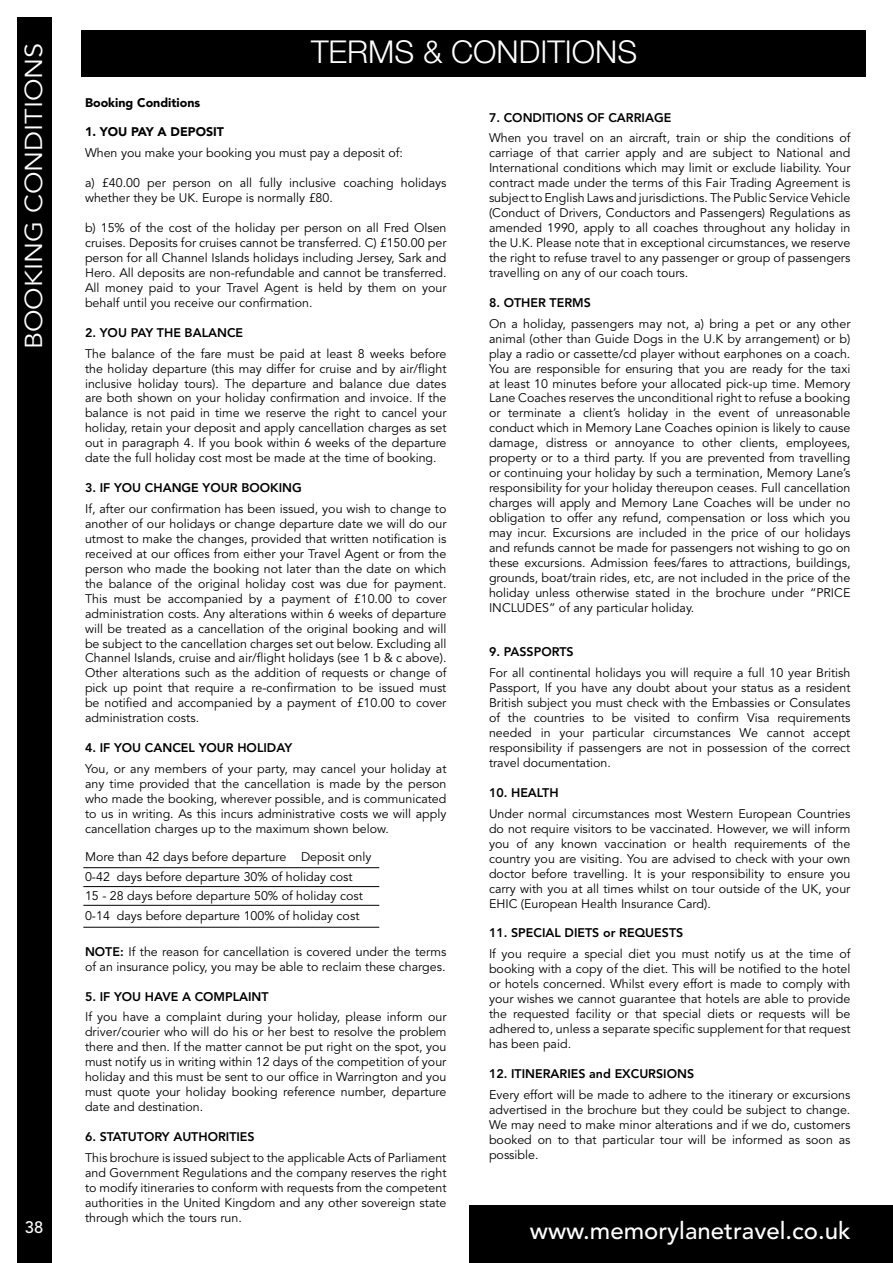
<style>
.page{position:relative;width:893px;height:1263px;background:#fff}
.page>*{position:absolute;margin:0;border:0;box-sizing:border-box;transform-origin:0 0}
.t1{font:300 31.5px "Helvetica Neue";color:#fff}
.t2{font:24.3px "Avenir";color:#fff;scale:1.11 1}
.t3{font:500 24px "Avenir";color:#fff}
.t4{font:500 16.5px "Avenir";color:#fff}
.t5{font:12.45px/15px "Avenir";color:#000;text-align:justify}
.t6{font:800 12.45px "Avenir";color:#000}
.t7{font:900 12.45px "Avenir";color:#000}
.s1{font-weight:800}
</style>
<div class="page">
<div style="left:17px;top:17px;width:34px;height:1246px;background:#000"></div>
<div style="left:81px;top:30px;width:784px;height:47px;background:#000"></div>
<hr style="left:83px;top:867px;width:296px;height:1px;background:#000">
<hr style="left:83px;top:886px;width:296px;height:1px;background:#000">
<hr style="left:83px;top:905px;width:296px;height:1px;background:#000">
<div style="left:470px;top:1205px;width:423px;height:58px;background:#000"></div>
<hr style="left:83px;top:927px;width:296px;height:1px;background:#000">
<h2 class="t2" style="left:20px;top:349px;width:278px;rotate:-90deg">BOOKING CONDITIONS</h2>
<h1 class="t1" style="left:311px;top:33px;width:328px">TERMS &amp; CONDITIONS</h1>
<p class="t7" style="left:85px;top:95px;width:117px">Booking Conditions</p>
<p class="t7" style="left:85px;top:125px;width:140px">1. YOU PAY A DEPOSIT</p>
<p class="t5" style="left:85px;top:146px;width:320px">When you make your booking you must pay a deposit of:</p>
<p class="t5" style="left:85px;top:176px;width:363px">a) £40.00 per person on all fully inclusive coaching holidays whether they be UK. Europe is normally £80.</p>
<p class="t5" style="left:85px;top:221px;width:363px">b) 15% of the cost of the holiday per person on all Fred Olsen cruises. Deposits for cruises cannot be transferred. C) £150.00 per person for all Channel Islands holidays including Jersey, Sark and Hero. All deposits are non-refundable and cannot be transferred.<br>All money paid to your Travel Agent is held by them on your behalf until you receive our confirmation.</p>
<p class="t6" style="left:85px;top:325px;width:160px">2. YOU PAY THE BALANCE</p>
<p class="t5" style="left:85px;top:346px;width:363px">The balance of the fare must be paid at least 8 weeks before the holiday departure (this may differ for cruise and by air/flight inclusive holiday tours). The departure and balance due dates are both shown on your holiday confirmation and invoice. If the balance is not paid in time we reserve the right to cancel your holiday, retain your deposit and apply cancellation charges as set out in paragraph 4. If you book within 6 weeks of the departure date the full holiday cost most be made at the time of booking.</p>
<p class="t6" style="left:85px;top:480px;width:218px">3. IF YOU CHANGE YOUR BOOKING</p>
<p class="t5" style="left:85px;top:502px;width:363px">If, after our confirmation has been issued, you wish to change to another of our holidays or change departure date we will do our utmost to make the changes, provided that written notification is received at our offices from either your Travel Agent or from the person who made the booking not later than the date on which the balance of the original holiday cost was due for payment.<br>This must be accompanied by a payment of £10.00 to cover administration costs. Any alterations within 6 weeks of departure will be treated as a cancellation of the original booking and will be subject to the cancellation charges set out below. Excluding all Channel Islands, cruise and air/flight holidays (see 1 b &amp; c above).<br>Other alterations such as the addition of requests or change of pick up point that require a re-confirmation to be issued must be notified and accompanied by a payment of £10.00 to cover administration costs.</p>
<p class="t6" style="left:85px;top:740px;width:209px">4. IF YOU CANCEL YOUR HOLIDAY</p>
<p class="t5" style="left:85px;top:762px;width:363px">You, or any members of your party, may cancel your holiday at any time provided that the cancellation is made by the person who made the booking, wherever possible, and is communicated to us in writing. As this incurs administrative costs we will apply cancellation charges up to the maximum shown below.</p>
<p class="t5" style="left:85px;top:848px;width:288px;line-height:19.5px;text-align:left">More than 42 days before departure Deposit only 0-42 days before departure 30% of holiday cost<br>15 - 28 days before departure 50% of holiday cost 0-14 days before departure 100% of holiday cost</p>
<p class="t5" style="left:85px;top:944px;width:363px"><span class="s1">NOTE:</span> If the reason for cancellation is covered under the terms of an insurance policy, you may be able to reclaim these charges.</p>
<p class="t6" style="left:85px;top:989px;width:185px">5. IF YOU HAVE A COMPLAINT</p>
<p class="t5" style="left:85px;top:1010px;width:363px">If you have a complaint during your holiday, please inform our driver/courier who will do his or her best to resolve the problem there and then. If the matter cannot be put right on the spot, you must notify us in writing within 12 days of the competition of your holiday and this must be sent to our office in Warrington and you must quote your holiday booking reference number, departure date and destination.</p>
<p class="t6" style="left:85px;top:1129px;width:171px">6. STATUTORY AUTHORITIES</p>
<p class="t5" style="left:85px;top:1150px;width:363px">This brochure is issued subject to the applicable Acts of Parliament and Government Regulations and the company reserves the right to modify itineraries to conform with requests from the competent authorities in the United Kingdom and any other sovereign state through which the tours run.</p>
<p class="t6" style="left:489px;top:110px;width:184px">7. CONDITIONS OF CARRIAGE</p>
<p class="t5" style="left:489px;top:131px;width:363px">When you travel on an aircraft, train or ship the conditions of carriage of that carrier apply and are subject to National and International conditions which may limit or exclude liability. Your contract made under the terms of this Fair Trading Agreement is subject to English Laws and jurisdictions. The Public Service Vehicle (Conduct of Drivers, Conductors and Passengers) Regulations as amended 1990, apply to all coaches throughout any holiday in the U.K. Please note that in exceptional circumstances, we reserve the right to refuse travel to any passenger or group of passengers travelling on any of our coach tours.</p>
<p class="t6" style="left:489px;top:295px;width:103px">8. OTHER TERMS</p>
<p class="t5" style="left:489px;top:316px;width:363px">On a holiday, passengers may not, a) bring a pet or any other animal (other than Guide Dogs in the U.K by arrangement) or b) play a radio or cassette/cd player without earphones on a coach.<br>You are responsible for ensuring that you are ready for the taxi at least 10 minutes before your allocated pick-up time. Memory Lane Coaches reserves the unconditional right to refuse a booking or terminate a client’s holiday in the event of unreasonable conduct which in Memory Lane Coaches opinion is likely to cause damage, distress or annoyance to other clients, employees, property or to a third party. If you are prevented from travelling or continuing your holiday by such a termination, Memory Lane’s responsibility for your holiday thereupon ceases. Full cancellation charges will apply and Memory Lane Coaches will be under no obligation to offer any refund, compensation or loss which you may incur. Excursions are included in the price of our holidays and refunds cannot be made for passengers not wishing to go on these excursions. Admission fees/fares to attractions, buildings, grounds, boat/train rides, etc, are not included in the price of the holiday unless otherwise stated in the brochure under “PRICE INCLUDES” of any particular holiday.</p>
<p class="t6" style="left:489px;top:645px;width:86px">9. PASSPORTS</p>
<p class="t5" style="left:489px;top:666px;width:363px">For all continental holidays you will require a full 10 year British Passport, If you have any doubt about your status as a resident British subject you must check with the Embassies or Consulates of the countries to be visited to confirm Visa requirements needed in your particular circumstances We cannot accept responsibility if passengers are not in possession of the correct travel documentation.</p>
<p class="t6" style="left:489px;top:785px;width:71px">10. HEALTH</p>
<p class="t5" style="left:489px;top:806px;width:363px">Under normal circumstances most Western European Countries do not require visitors to be vaccinated. However, we will inform you of any known vaccination or health requirements of the country you are visiting. You are advised to check with your own doctor before travelling. It is your responsibility to ensure you carry with you at all times whilst on tour outside of the UK, your EHIC (European Health Insurance Card).</p>
<p class="t6" style="left:489px;top:926px;width:196px">11. SPECIAL DIETS or REQUESTS</p>
<p class="t5" style="left:489px;top:947px;width:363px">If you require a special diet you must notify us at the time of booking with a copy of the diet. This will be notified to the hotel or hotels concerned. Whilst every effort is made to comply with your wishes we cannot guarantee that hotels are able to provide the requested facility or that special diets or requests will be adhered to, unless a separate specific supplement for that request has been paid.</p>
<p class="t6" style="left:489px;top:1066px;width:207px">12. ITINERARIES and EXCURSIONS</p>
<p class="t5" style="left:489px;top:1087px;width:363px">Every effort will be made to adhere to the itinerary or excursions advertised in the brochure but they could be subject to change.<br>We may need to make minor alterations and if we do, customers booked on to that particular tour will be informed as soon as possible.</p>
<h3 class="t4" style="left:25px;top:1218px;width:20px">38</h3>
<h3 class="t3" style="left:530px;top:1217px;width:322px">www.memorylanetravel.co.uk</h3>
<h3 class="t4" style="left:28px;top:1218px;width:13px">A</h3>
</div>
